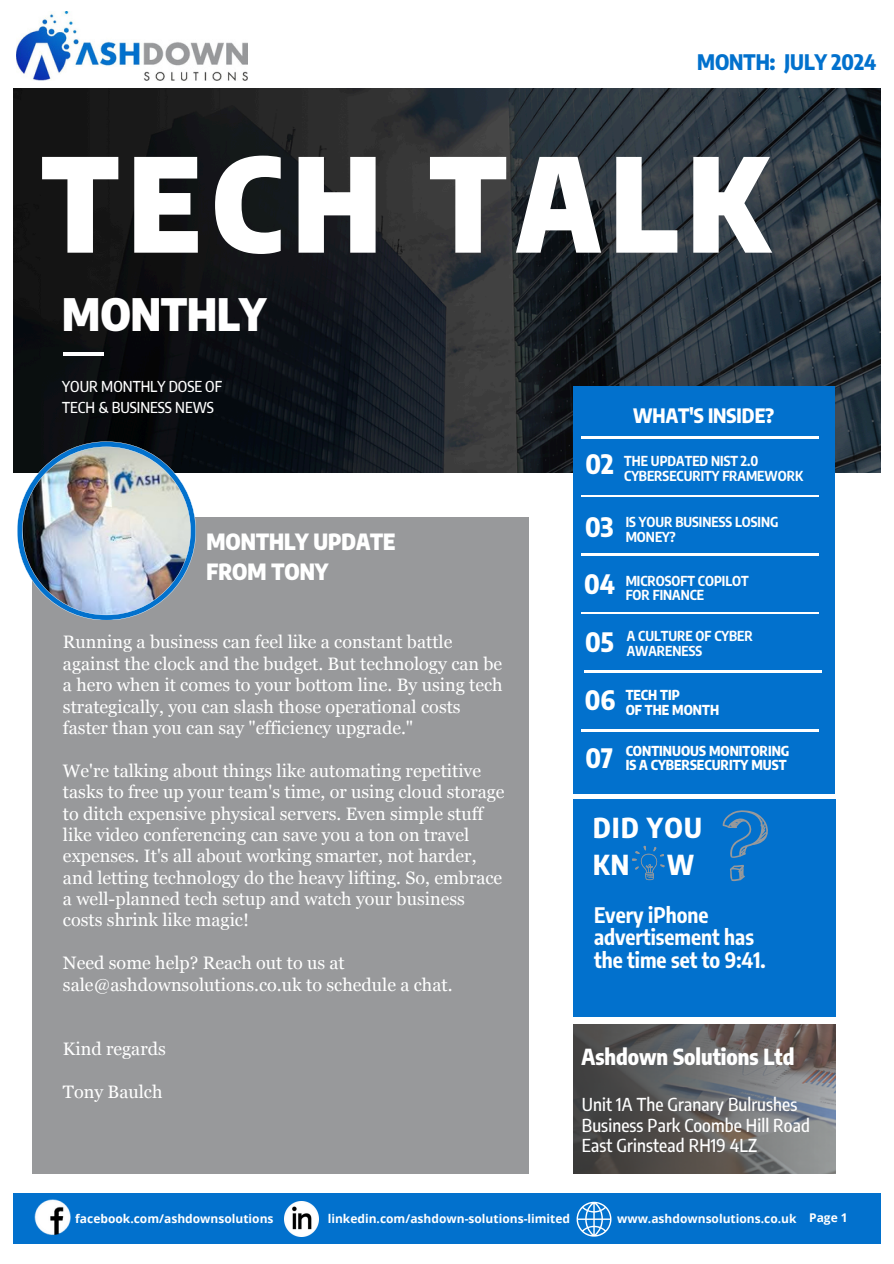
<style>
.page{position:relative;width:894px;height:1264px;background:#fff}
.page>*{position:absolute;margin:0;border:0;box-sizing:border-box;transform-origin:0 0}
.t1{font:900 129.3px "Encode Sans Condensed";letter-spacing:.075em;color:#fff}
.t2{font:900 43.8px "Encode Sans Condensed";color:#fff}
.t3{font:800 27px/37.2px "Encode Sans Condensed";letter-spacing:.05em;color:#fff}
.t4{font:800 26.25px "Encode Sans Condensed";color:#fff}
.t5{font:900 21.9px/30.6px "Encode Sans Condensed";color:#fff}
.t6{font:800 21.75px "Encode Sans Condensed";color:#fff}
.t7{font:700 21px/22.5px "Encode Sans Condensed";color:#fff}
.t8{font:800 21px "Encode Sans Condensed";color:#0271cd}
.t9{font:800 19.5px "Encode Sans Condensed";color:#fff}
.t10{font:18px/21.5px "Georgia";color:#fff}
.t11{font:500 17.85px/20.7px "Encode Sans Condensed";letter-spacing:.005em;color:#fff}
.t12{font:500 15px "Encode Sans Condensed";color:#fff}
.t13{font:700 13.5px/14.7px "Encode Sans Condensed";color:#fff}
.t14{font:800 13.5px/13.5px "Encode Sans Condensed";color:#fff}
.t15{font:700 12px "Open Sans";color:#fff}
</style>
<div class="page">
<img style="left:13px;top:89px;width:867px;height:383px">
<hr style="left:63px;top:352px;width:40px;height:4px;background:#fff">
<div style="left:32px;top:517px;width:496px;height:657px;background:#98999b"></div>
<div style="left:573px;top:386px;width:261px;height:407px;background:#0271cd"></div>
<hr style="left:581px;top:436px;width:238px;height:2px;background:#fff">
<div style="left:573px;top:799px;width:262px;height:218px;background:#0271cd"></div>
<img style="left:573px;top:1024px;width:262px;height:149px">
<div style="left:13px;top:1193px;width:867px;height:50px;background:#0271cd"></div>
<img style="left:34px;top:1199px;width:37px;height:36px">
<img style="left:284px;top:1201px;width:35px;height:35px">
<hr style="left:581px;top:495px;width:238px;height:2px;background:#fff">
<hr style="left:581px;top:553px;width:238px;height:2px;background:#fff">
<hr style="left:581px;top:612px;width:238px;height:2px;background:#fff">
<hr style="left:583px;top:670px;width:238px;height:2px;background:#fff">
<hr style="left:581px;top:729px;width:238px;height:2px;background:#fff">
<svg style="left:632px;top:845px;width:32px;height:35px"></svg>
<svg style="left:730px;top:864px;width:14px;height:17px"></svg>
<svg style="left:722px;top:810px;width:46px;height:47px"></svg>
<img style="left:17px;top:441px;width:179px;height:179px">
<svg style="left:576px;top:1201px;width:35px;height:35px"></svg>
<img style="left:17px;top:11px;width:231px;height:70px">
<p class="t8" style="left:697px;top:49px;width:181px">MONTH: JULY 2024</p>
<p class="t1" style="left:42px;top:119px;width:727px">TECH TALK</p>
<p class="t2" style="left:62px;top:285px;width:205px">MONTHLY</p>
<p class="t12" style="left:62px;top:376px;width:161px">YOUR MONTHLY DOSE OF</p>
<p class="t12" style="left:62px;top:397px;width:153px">TECH &amp; BUSINESS NEWS</p>
<p class="t5" style="left:206px;top:525px;width:190px">MONTHLY UPDATE<br>FROM TONY</p>
<h6 class="t10" style="left:63px;top:631px;width:441px">Running a business can feel like a constant battle against the clock and the budget. But technology can be a hero when it comes to your bottom line. By using tech strategically, you can slash those operational costs faster than you can say "efficiency upgrade."</h6>
<p class="t10" style="left:63px;top:759px;width:443px">We're talking about things like automating repetitive tasks to free up your team's time, or using cloud storage to ditch expensive physical servers. Even simple stuff like video conferencing can save you a ton on travel expenses. It's all about working smarter, not harder, and letting technology do the heavy lifting. So, embrace a well-planned tech setup and watch your business costs shrink like magic!</p>
<p class="t10" style="left:63px;top:952px;width:391px">Need some help? Reach out to us at sale@ashdownsolutions.co.uk to schedule a chat.</p>
<p class="t10" style="left:63px;top:1037px;width:104px">Kind regards</p>
<p class="t10" style="left:63px;top:1080px;width:101px">Tony Baulch</p>
<p class="t9" style="left:633px;top:403px;width:142px">WHAT'S INSIDE?</p>
<p class="t4" style="left:585px;top:447px;width:30px">02</p>
<h4 class="t4" style="left:585px;top:509px;width:30px">03</h4>
<p class="t4" style="left:584px;top:567px;width:32px">04</p>
<p class="t4" style="left:585px;top:625px;width:30px">05</p>
<h5 class="t13" style="left:624px;top:453px;width:180px">THE UPDATED NIST 2.0<br>CYBERSECURITY FRAMEWORK</h5>
<p class="t13" style="left:625px;top:514px;width:154px">IS YOUR BUSINESS LOSING<br>MONEY?</p>
<p class="t13" style="left:625px;top:572px;width:124px">MICROSOFT COPILOT<br>FOR FINANCE</p>
<p class="t13" style="left:626px;top:628px;width:127px">A CULTURE OF CYBER<br>AWARENESS</p>
<p class="t4" style="left:584px;top:683px;width:32px">06</p>
<p class="t14" style="left:625px;top:688px;width:56px">TECH TIP</p>
<p class="t14" style="left:625px;top:703px;width:95px">OF THE MONTH</p>
<p class="t4" style="left:585px;top:741px;width:29px">07</p>
<p class="t14" style="left:625px;top:743px;width:165px">CONTINUOUS MONITORING<br>IS A CYBERSECURITY MUST</p>
<h2 class="t3" style="left:593px;top:808px;width:110px">DID YOU<br>KN</h2>
<h2 class="t3" style="left:667px;top:845px;width:28px">W</h2>
<p class="t7" style="left:594px;top:903px;width:173px">Every iPhone advertisement has the time set to 9:41.</p>
<p class="t6" style="left:581px;top:1042px;width:214px">Ashdown Solutions Ltd</p>
<p class="t11" style="left:581px;top:1093px;width:229px">Unit 1A The Granary Bulrushes<br>Business Park Coombe Hill Road<br>East Grinstead RH19 4LZ</p>
<p class="t15" style="left:75px;top:1210px;width:200px">facebook.com/ashdownsolutions</p>
<p class="t15" style="left:327px;top:1210px;width:244px">linkedin.com/ashdown-solutions-limited</p>
<h3 class="t15" style="left:809px;top:1209px;width:40px">Page 1</h3>
<p class="t15" style="left:617px;top:1210px;width:181px">www.ashdownsolutions.co.uk</p>
</div>
